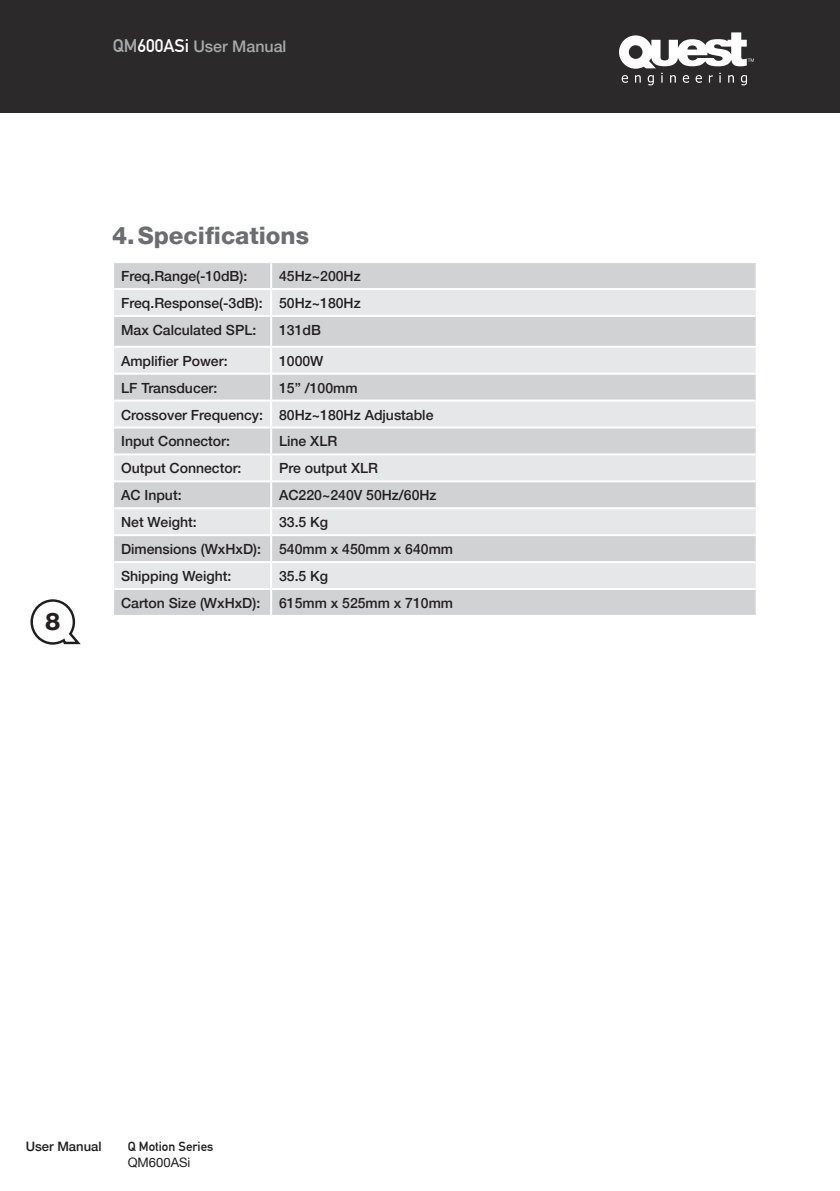
<style>
.page{position:relative;width:840px;height:1191px;background:#fff}
.page>*{position:absolute;margin:0;border:0;box-sizing:border-box;transform-origin:0 0}
.t1{font:800 24px "Helvetica Neue";color:#6c6d70}
.t2{font:800 24px "Helvetica Neue";color:#231f20}
.t3{font:500 16px "Helvetica Neue";color:#a7aaac}
.t4{font:500 14px/27px "Helvetica Neue";color:#231f20;text-align:justify}
.t5{font:13px "DIN Mittelschrift";color:#201d1e}
.t6{font:500 13px "Helvetica Neue";color:#201d1e}
.t7{font:13px "Helvetica Neue";color:#201d1e}
.s1{font-family:"DIN Mittelschrift";font-weight:400;font-size:18px}
.s2{font-family:"DIN Mittelschrift";font-weight:400;font-size:18px;color:#fff}
</style>
<div class="page">
<div style="left:0;top:0;width:839px;height:113px;background:#2b292a"></div>
<svg style="left:619px;top:32px;width:134px;height:53px"></svg>
<svg style="left:30px;top:599px;width:51px;height:46px"></svg>
<div style="left:114px;top:263px;width:641px;height:352px;background:#d1d2d4"></div>
<svg style="left:114px;top:290px;width:641px;height:298px;background:#dcdddf"></svg>
<hr style="left:270px;top:263px;width:2px;height:25px;background:#fff">
<hr style="left:114px;top:288px;width:157px;height:2px;background:#fff">
<hr style="left:271px;top:288px;width:484px;height:2px;background:#fff">
<hr style="left:270px;top:290px;width:2px;height:25px;background:#fff">
<hr style="left:114px;top:315px;width:157px;height:2px;background:#fff">
<hr style="left:271px;top:315px;width:484px;height:2px;background:#fff">
<hr style="left:270px;top:317px;width:2px;height:29px;background:#fff">
<hr style="left:114px;top:346px;width:157px;height:2px;background:#fff">
<hr style="left:271px;top:346px;width:484px;height:2px;background:#fff">
<hr style="left:270px;top:348px;width:2px;height:25px;background:#fff">
<hr style="left:114px;top:373px;width:157px;height:2px;background:#fff">
<hr style="left:271px;top:373px;width:484px;height:2px;background:#fff">
<hr style="left:270px;top:375px;width:2px;height:24px;background:#fff">
<hr style="left:114px;top:399px;width:157px;height:2px;background:#fff">
<hr style="left:271px;top:399px;width:484px;height:2px;background:#fff">
<hr style="left:270px;top:401px;width:2px;height:25px;background:#fff">
<hr style="left:114px;top:426px;width:157px;height:2px;background:#fff">
<hr style="left:271px;top:426px;width:484px;height:2px;background:#fff">
<hr style="left:270px;top:428px;width:2px;height:25px;background:#fff">
<hr style="left:114px;top:453px;width:157px;height:2px;background:#fff">
<hr style="left:271px;top:453px;width:484px;height:2px;background:#fff">
<hr style="left:270px;top:455px;width:2px;height:25px;background:#fff">
<hr style="left:114px;top:480px;width:157px;height:2px;background:#fff">
<hr style="left:271px;top:480px;width:484px;height:2px;background:#fff">
<hr style="left:270px;top:482px;width:2px;height:25px;background:#fff">
<hr style="left:114px;top:507px;width:157px;height:2px;background:#fff">
<hr style="left:271px;top:507px;width:484px;height:2px;background:#fff">
<hr style="left:270px;top:509px;width:2px;height:25px;background:#fff">
<hr style="left:114px;top:534px;width:157px;height:2px;background:#fff">
<hr style="left:271px;top:534px;width:484px;height:2px;background:#fff">
<hr style="left:270px;top:536px;width:2px;height:25px;background:#fff">
<hr style="left:114px;top:561px;width:157px;height:2px;background:#fff">
<hr style="left:271px;top:561px;width:484px;height:2px;background:#fff">
<hr style="left:270px;top:563px;width:2px;height:25px;background:#fff">
<hr style="left:114px;top:588px;width:157px;height:2px;background:#fff">
<hr style="left:271px;top:588px;width:484px;height:2px;background:#fff">
<hr style="left:270px;top:590px;width:2px;height:25px;background:#fff">
<p class="t3" style="left:113px;top:37px;width:175px"><span class="s1">QM</span><span class="s2">600ASi</span> User Manual</p>
<h1 class="t1" style="left:112px;top:221px;width:198px">4.Specifications</h1>
<p class="t4" style="left:121px;top:262px;width:128px">Freq.Range(-10dB):</p>
<p class="t4" style="left:121px;top:262px;width:241px;text-indent:158px">45Hz~200Hz Freq.Response(-3dB): 50Hz~180Hz Max Calculated SPL:</p>
<p class="t4" style="left:279px;top:316px;width:43px">131dB</p>
<p class="t4" style="left:121px;top:347px;width:108px">Amplifier Power:</p>
<p class="t4" style="left:279px;top:347px;width:46px">1000W</p>
<p class="t4" style="left:121px;top:374px;width:98px">LF Transducer:</p>
<p class="t4" style="left:121px;top:374px;width:314px;text-align:left;text-indent:158px">15” /100mm<br>Crossover Frequency: 80Hz~180Hz Adjustable<br>Input Connector:</p>
<p class="t4" style="left:279px;top:428px;width:60px">Line XLR</p>
<h1 class="t2" style="left:45px;top:607px;width:17px">8</h1>
<p class="t4" style="left:121px;top:455px;width:122px">Output Connector:</p>
<p class="t4" style="left:279px;top:455px;width:100px">Pre output XLR</p>
<p class="t4" style="left:121px;top:481px;width:62px">AC Input:</p>
<p class="t4" style="left:279px;top:481px;width:159px">AC220~240V 50Hz/60Hz</p>
<p class="t4" style="left:121px;top:508px;width:77px">Net Weight:</p>
<p class="t4" style="left:279px;top:508px;width:51px">33.5 Kg</p>
<p class="t4" style="left:121px;top:535px;width:141px">Dimensions (WxHxD):</p>
<p class="t4" style="left:279px;top:535px;width:175px">540mm x 450mm x 640mm</p>
<p class="t4" style="left:121px;top:562px;width:112px">Shipping Weight:</p>
<p class="t4" style="left:279px;top:562px;width:51px">35.5 Kg</p>
<p class="t4" style="left:121px;top:589px;width:140px">Carton Size (WxHxD):</p>
<p class="t4" style="left:279px;top:589px;width:175px">615mm x 525mm x 710mm</p>
<p class="t6" style="left:26px;top:1138px;width:77px">User Manual</p>
<p class="t5" style="left:128px;top:1139px;width:87px">Q Motion Series</p>
<p class="t7" style="left:128px;top:1154px;width:64px">QM600ASi</p>
</div>
